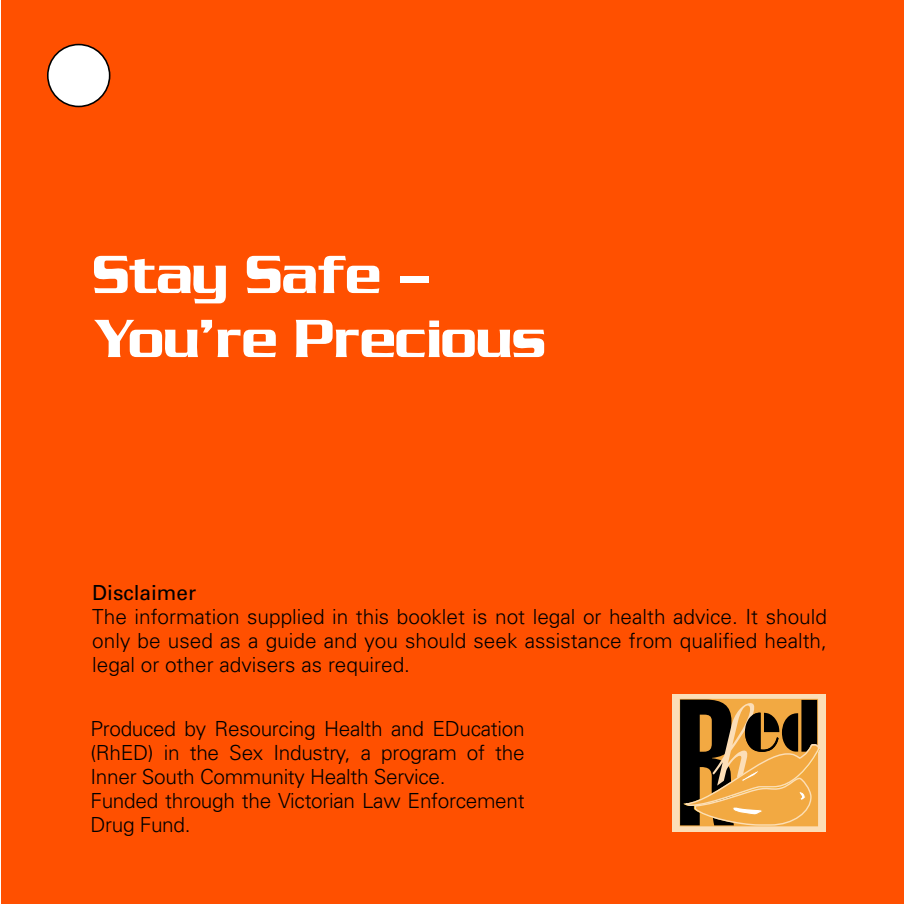
<style>
.page{position:relative;width:904px;height:904px;background:#fff}
.page>*{position:absolute;margin:0;border:0;box-sizing:border-box;transform-origin:0 0}
.t1{font:57.6px/64px "Boost S Si";color:#fff}
.t2{font:300 20.8px/24px "Univers";letter-spacing:-.015em;color:#000}
.t3{font:20.8px "Univers";color:#000}
</style>
<div class="page">
<div style="left:1px;top:0;width:903px;height:904px;background:#ff5000"></div>
<div style="left:48px;top:45px;width:61px;height:61px;background:#fff;border-radius:50%"></div>
<div style="left:47px;top:44px;width:63px;height:63px;border:3px solid #000;border-radius:50%"></div>
<svg style="left:672px;top:694px;width:154px;height:138px;background:#fad9ae"></svg>
<svg style="left:680px;top:700px;width:140px;height:126px;background:#9b7135"></svg>
<h1 class="t1" style="left:92px;top:241px;width:455px">Stay Safe –<br>You’re Precious</h1>
<p class="t3" style="left:92px;top:585px;width:106px">Disclaimer</p>
<p class="t2" style="left:92px;top:606px;width:736px;text-align:justify">The information supplied in this booklet is not legal or health advice. It should only be used as a guide and you should seek assistance from qualified health, legal or other advisers as required.</p>
<p class="t2" style="left:90px;top:718px;width:436px">Produced by Resourcing Health and EDucation (RhED) in the Sex Industry, a program of the Inner South Community Health Service.<br>Funded through the Victorian Law Enforcement Drug Fund.</p>
</div>
